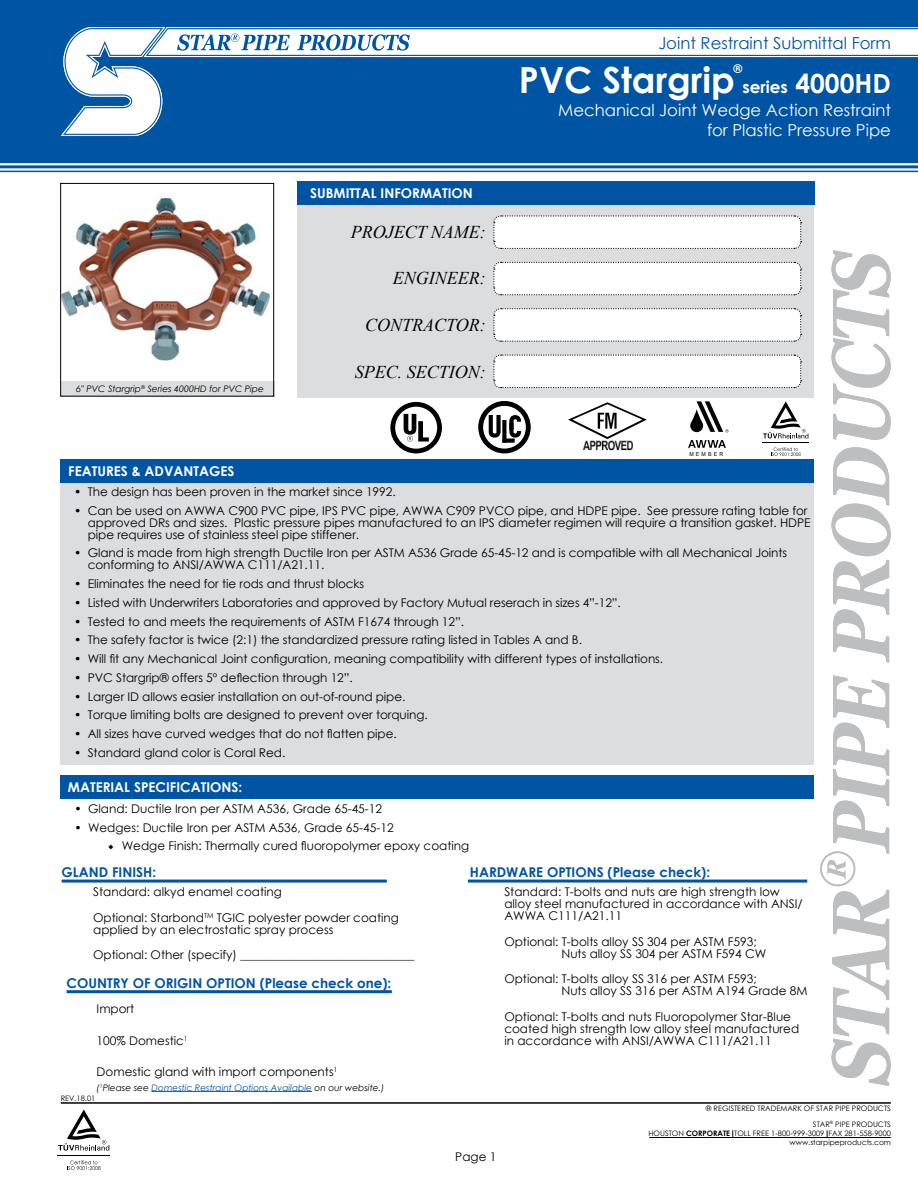
<style>
.page{position:relative;width:918px;height:1188px;background:#fff}
.page>*{position:absolute;margin:0;border:0;box-sizing:border-box;transform-origin:0 0}
.t1{font:700 36px "Century Gothic";color:#fff}
.t2{font:italic 18px "Times New Roman";color:#000}
.t3{font:700 16.8px "Century Gothic";color:#fff}
.t4{font:16.5px/19.8px "Century Gothic";color:#fff;text-align:right}
.t5{font:16.5px "Century Gothic";color:#0054a4}
.t6{font:700 13.5px "Century Gothic";color:#0054a4}
.t7{font:700 13.5px "Century Gothic";color:#fff}
.t8{font:12px/12px "Century Gothic";letter-spacing:-.005em;color:#000}
.t9{font:700 12px "Century Gothic";color:#fff}
.t10{font:italic 9px "Century Gothic";color:#0054a4}
.t11{font:italic 9px "Century Gothic";color:#000}
.t12{font:7.5px/16px "Century Gothic";color:#000;text-align:right}
.t13{font:5.55px "Arial";letter-spacing:.405em;color:#000;scale:.96 1}
.s1{font-size:26.4px}
.s2{font-family:"Minion Pro"}
.s3{color:#000}
.s4{font-weight:700}
</style>
<div class="page">
<hr style="left:649px;top:1137px;width:242px;height:1px;background:#000">
<hr style="left:58px;top:1155px;width:52px;height:1px;background:#000">
<svg style="left:58px;top:1110px;width:51px;height:41px"></svg>
<svg style="left:67px;top:1161px;width:34px;height:9px"></svg>
<svg style="left:832px;top:447px;width:59px;height:216px"></svg>
<svg style="left:832px;top:250px;width:59px;height:190px"></svg>
<svg style="left:820px;top:675px;width:71px;height:411px"></svg>
<hr style="left:61px;top:1103px;width:830px;height:1px;background:#000">
<div style="left:0;top:0;width:918px;height:162px;background:#0054a4"></div>
<svg style="left:60px;top:27px;width:858px;height:109px"></svg>
<div style="left:61px;top:469px;width:753px;height:296px;background:#dcddde"></div>
<div style="left:61px;top:459px;width:753px;height:23px;background:#0054a4"></div>
<div style="left:61px;top:381px;width:213px;height:15px;background:#dcddde"></div>
<svg style="left:390px;top:402px;width:52px;height:51px"></svg>
<svg style="left:478px;top:401px;width:53px;height:52px"></svg>
<svg style="left:568px;top:402px;width:79px;height:37px"></svg>
<img style="left:583px;top:440px;width:50px;height:11px">
<svg style="left:690px;top:401px;width:39px;height:32px"></svg>
<svg style="left:688px;top:440px;width:38px;height:8px"></svg>
<div style="left:298px;top:205px;width:516px;height:193px;background:#dcddde"></div>
<div style="left:297px;top:182px;width:517px;height:23px;background:#0054a4"></div>
<svg style="left:493px;top:215px;width:309px;height:34px;background:#f6f6f6"></svg>
<svg style="left:493px;top:261px;width:309px;height:35px;background:#f5f6f6"></svg>
<svg style="left:493px;top:308px;width:309px;height:34px;background:#f6f6f6"></svg>
<svg style="left:493px;top:354px;width:309px;height:35px;background:#f5f6f6"></svg>
<div style="left:61px;top:775px;width:753px;height:23px;background:#0054a4"></div>
<img style="left:62px;top:197px;width:208px;height:164px">
<div style="left:60px;top:183px;width:214px;height:213px;border:1px solid #000"></div>
<hr style="left:763px;top:442px;width:46px;height:1px;background:#000">
<svg style="left:763px;top:401px;width:45px;height:37px"></svg>
<svg style="left:771px;top:447px;width:30px;height:9px"></svg>
<hr style="left:468px;top:880px;width:339px;height:3px;background:#0054a4">
<hr style="left:62px;top:880px;width:325px;height:3px;background:#0054a4">
<hr style="left:67px;top:990px;width:325px;height:3px;background:#0054a4">
<hr style="left:151px;top:1091px;width:161px;height:1px;background:#0054a4">
<hr style="left:0;top:171px;width:918px;height:1px;background:#0054a4">
<hr style="left:0;top:165px;width:918px;height:3px;background:#0054a4">
<hr style="left:0;top:162px;width:918px;height:1px;background:#0054a4">
<h3 class="t5" style="left:658px;top:31px;width:234px">Joint Restraint Submittal Form</h3>
<h1 class="t1" style="left:519px;top:57px;width:217px">PVC Stargrip</h1>
<p class="t9" style="left:733px;top:61px;width:10px">®</p>
<h3 class="t3" style="left:742px;top:77px;width:150px">series <span class="s1">4000HD</span></h3>
<p class="t11" style="left:76px;top:383px;width:189px">6" PVC Stargrip<sup>®</sup> Series 4000HD for PVC Pipe</p>
<p class="t7" style="left:68px;top:462px;width:168px">FEATURES &amp; ADVANTAGES</p>
<p class="t7" style="left:310px;top:185px;width:164px">SUBMITTAL INFORMATION</p>
<h2 class="t2" style="left:351px;top:220px;width:137px">PROJECT NAME:</h2>
<h2 class="t2" style="left:393px;top:265px;width:94px">ENGINEER:</h2>
<h2 class="t2" style="left:365px;top:313px;width:122px">CONTRACTOR:</h2>
<h2 class="t2" style="left:355px;top:359px;width:133px">SPEC. SECTION:</h2>
<h3 class="t4" style="left:558px;top:100px;width:334px">Mechanical Joint Wedge Action Restraint for Plastic Pressure Pipe</h3>
<p class="t13" style="left:689px;top:450px;width:37px">MEMBER</p>
<p class="t8" style="left:74px;top:485px;width:323px">• The design has been proven in the market since 1992.</p>
<p class="t8" style="left:88px;top:504px;width:724px;text-indent:-14px">• Can be used on AWWA C900 PVC pipe, IPS PVC pipe, AWWA C909 PVCO pipe, and HDPE pipe. See pressure rating table for approved DRs and sizes. Plastic pressure pipes manufactured to an IPS diameter regimen will require a transition gasket. HDPE pipe requires use of stainless steel pipe stiffener.</p>
<p class="t8" style="left:88px;top:547px;width:701px;text-indent:-14px">• Gland is made from high strength Ductile Iron per ASTM A536 Grade 65-45-12 and is compatible with all Mechanical Joints conforming to ANSI/AWWA C111/A21.11.</p>
<p class="t8" style="left:74px;top:578px;width:291px">• Eliminates the need for tie rods and thrust blocks</p>
<p class="t8" style="left:74px;top:596px;width:548px">• Listed with Underwriters Laboratories and approved by Factory Mutual reserach in sizes 4”-12”.</p>
<p class="t8" style="left:74px;top:615px;width:391px">• Tested to and meets the requirements of ASTM F1674 through 12”.</p>
<p class="t8" style="left:74px;top:634px;width:509px">• The safety factor is twice (2:1) the standardized pressure rating listed in Tables A and B.</p>
<p class="t8" style="left:74px;top:652px;width:590px">• Will fit any Mechanical Joint configuration, meaning compatibility with different types of installations.</p>
<p class="t8" style="left:74px;top:671px;width:280px">• PVC Stargrip® offers 5º deflection through 12”.</p>
<p class="t8" style="left:74px;top:690px;width:333px">• Larger ID allows easier installation on out-of-round pipe.</p>
<p class="t8" style="left:74px;top:709px;width:355px">• Torque limiting bolts are designed to prevent over torquing.</p>
<p class="t8" style="left:74px;top:727px;width:324px">• All sizes have curved wedges that do not flatten pipe.</p>
<p class="t8" style="left:74px;top:746px;width:213px">• Standard gland color is Coral Red.</p>
<p class="t7" style="left:68px;top:778px;width:176px">MATERIAL SPECIFICATIONS:</p>
<p class="t8" style="left:75px;top:802px;width:309px">• Gland: Ductile Iron per ASTM A536, Grade 65-45-12</p>
<p class="t8" style="left:75px;top:821px;width:321px">• Wedges: Ductile Iron per ASTM A536, Grade 65-45-12</p>
<p class="t8" style="left:108px;top:840px;width:363px"><span class="s2">◆</span> Wedge Finish: Thermally cured fluoropolymer epoxy coating</p>
<p class="t6" style="left:62px;top:864px;width:96px">GLAND FINISH:</p>
<p class="t6" style="left:470px;top:864px;width:242px">HARDWARE OPTIONS (Please check):</p>
<p class="t8" style="left:504px;top:886px;width:300px">Standard: T-bolts and nuts are high strength low alloy steel manufactured in accordance with ANSI/<br>AWWA C111/A21.11</p>
<p class="t8" style="left:561px;top:935px;width:206px;text-indent:-57px">Optional: T-bolts alloy SS 304 per ASTM F593;<br>Nuts alloy SS 304 per ASTM F594 CW</p>
<p class="t8" style="left:561px;top:973px;width:248px;text-indent:-57px">Optional: T-bolts alloy SS 316 per ASTM F593;<br>Nuts alloy SS 316 per ASTM A194 Grade 8M</p>
<p class="t8" style="left:504px;top:1010px;width:296px">Optional: T-bolts and nuts Fluoropolymer Star-Blue coated high strength low alloy steel manufactured in accordance with ANSI/AWWA C111/A21.11</p>
<p class="t8" style="left:93px;top:879px;width:307px;line-height:25.5px">Standard: alkyd enamel coating<br>Optional: Starbond<sup>TM</sup> TGIC polyester powder coating</p>
<p class="t8" style="left:93px;top:917px;width:323px;line-height:25.5px">applied by an electrostatic spray process<br>Optional: Other (specify) _____________________________</p>
<p class="t6" style="left:67px;top:974px;width:326px">COUNTRY OF ORIGIN OPTION (Please check one):</p>
<p class="t8" style="left:97px;top:1003px;width:39px">Import</p>
<p class="t8" style="left:97px;top:1034px;width:93px">100% Domestic<sup>1</sup></p>
<p class="t8" style="left:97px;top:1066px;width:242px">Domestic gland with import components<sup>1</sup></p>
<p class="t10" style="left:97px;top:1082px;width:289px"><span class="s3">(</span><sup>1</sup><span class="s3">Please see</span> Domestic Restraint Options Available <span class="s3">on our website.)</span></p>
<p class="t12" style="left:61px;top:1090px;width:36px">REV.18.01</p>
<p class="t8" style="left:455px;top:1150px;width:43px">Page 1</p>
<p class="t12" style="left:706px;top:1100px;width:187px">® REGISTERED TRADEMARK OF STAR PIPE PRODUCTS<br>STAR<sup>®</sup> PIPE PRODUCTS</p>
<p class="t12" style="left:649px;top:1129px;width:244px;line-height:9px">HOUSTON <span class="s4">CORPORATE</span> TOLL FREE 1-800-999-3009 FAX 281-558-9000 www.starpipeproducts.com</p>
</div>
